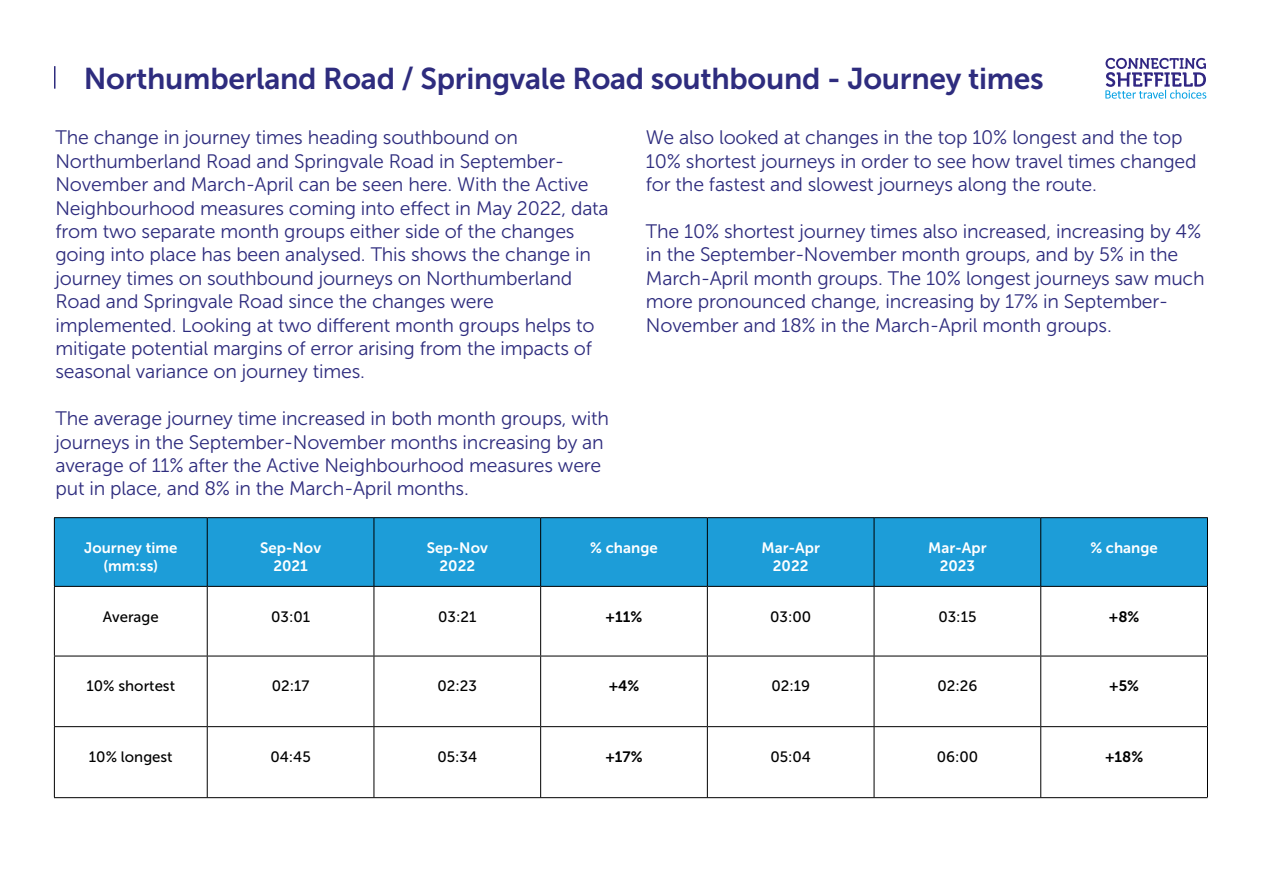
<style>
.page{position:relative;width:1263px;height:893px;background:#fff}
.page>*{position:absolute;margin:0;border:0;box-sizing:border-box;transform-origin:0 0}
.t1{font:30px "Museo Sans 700";letter-spacing:-.01em;color:#2e2c7e}
.t2{font:19.5px/23.4px "Museo Sans 300";letter-spacing:-.01em;color:#2e2c7e}
.t3{font:15px "Museo Sans 500";color:#000}
.t4{font:15px/18px "Museo Sans 700";color:#fff;text-align:center}
.t5{font:15px "Museo Sans 700";color:#000}
</style>
<div class="page">
<hr style="left:54px;top:66px;width:2px;height:23px;background:#2e2c7e">
<svg style="left:1105px;top:57px;width:101px;height:42px"></svg>
<div style="left:55px;top:518px;width:1152px;height:68px;background:#1d9dd8"></div>
<hr style="left:54px;top:517px;width:153px;height:1px;background:#000">
<hr style="left:207px;top:517px;width:167px;height:1px;background:#000">
<hr style="left:207px;top:518px;width:1px;height:68px;background:#000">
<hr style="left:374px;top:517px;width:167px;height:1px;background:#000">
<hr style="left:374px;top:518px;width:1px;height:68px;background:#000">
<hr style="left:541px;top:517px;width:166px;height:1px;background:#000">
<hr style="left:540px;top:518px;width:1px;height:68px;background:#000">
<hr style="left:707px;top:517px;width:167px;height:1px;background:#000">
<hr style="left:707px;top:518px;width:1px;height:68px;background:#000">
<hr style="left:874px;top:517px;width:167px;height:1px;background:#000">
<hr style="left:874px;top:518px;width:1px;height:68px;background:#000">
<hr style="left:1041px;top:517px;width:167px;height:1px;background:#000">
<hr style="left:1040px;top:518px;width:1px;height:68px;background:#000">
<hr style="left:1207px;top:518px;width:1px;height:68px;background:#000">
<hr style="left:54px;top:586px;width:153px;height:1px;background:#000">
<hr style="left:207px;top:586px;width:167px;height:1px;background:#000">
<hr style="left:374px;top:586px;width:167px;height:1px;background:#000">
<hr style="left:541px;top:586px;width:166px;height:1px;background:#000">
<hr style="left:707px;top:586px;width:167px;height:1px;background:#000">
<hr style="left:874px;top:586px;width:167px;height:1px;background:#000">
<hr style="left:1041px;top:586px;width:167px;height:1px;background:#000">
<hr style="left:207px;top:587px;width:1px;height:69px;background:#000">
<hr style="left:374px;top:587px;width:1px;height:69px;background:#000">
<hr style="left:540px;top:587px;width:1px;height:69px;background:#000">
<hr style="left:707px;top:587px;width:1px;height:69px;background:#000">
<hr style="left:874px;top:587px;width:1px;height:69px;background:#000">
<hr style="left:1040px;top:587px;width:1px;height:69px;background:#000">
<hr style="left:1207px;top:587px;width:1px;height:69px;background:#000">
<hr style="left:54px;top:656px;width:153px;height:1px;background:#000">
<hr style="left:207px;top:656px;width:167px;height:1px;background:#000">
<hr style="left:207px;top:656px;width:1px;height:70px;background:#000">
<hr style="left:374px;top:656px;width:167px;height:1px;background:#000">
<hr style="left:374px;top:656px;width:1px;height:70px;background:#000">
<hr style="left:541px;top:656px;width:166px;height:1px;background:#000">
<hr style="left:540px;top:656px;width:1px;height:70px;background:#000">
<hr style="left:707px;top:656px;width:167px;height:1px;background:#000">
<hr style="left:707px;top:656px;width:1px;height:70px;background:#000">
<hr style="left:874px;top:656px;width:167px;height:1px;background:#000">
<hr style="left:874px;top:656px;width:1px;height:70px;background:#000">
<hr style="left:1041px;top:656px;width:167px;height:1px;background:#000">
<hr style="left:1040px;top:656px;width:1px;height:70px;background:#000">
<hr style="left:1207px;top:656px;width:1px;height:70px;background:#000">
<hr style="left:207px;top:727px;width:1px;height:70px;background:#000">
<hr style="left:374px;top:727px;width:1px;height:70px;background:#000">
<hr style="left:540px;top:727px;width:1px;height:70px;background:#000">
<hr style="left:707px;top:727px;width:1px;height:70px;background:#000">
<hr style="left:874px;top:727px;width:1px;height:70px;background:#000">
<hr style="left:1040px;top:727px;width:1px;height:70px;background:#000">
<hr style="left:1207px;top:727px;width:1px;height:70px;background:#000">
<hr style="left:54px;top:726px;width:153px;height:1px;background:#000">
<hr style="left:207px;top:726px;width:167px;height:1px;background:#000">
<hr style="left:374px;top:726px;width:167px;height:1px;background:#000">
<hr style="left:541px;top:726px;width:166px;height:1px;background:#000">
<hr style="left:707px;top:726px;width:167px;height:1px;background:#000">
<hr style="left:874px;top:726px;width:167px;height:1px;background:#000">
<hr style="left:1041px;top:726px;width:167px;height:1px;background:#000">
<hr style="left:54px;top:587px;width:1px;height:69px;background:#000">
<hr style="left:54px;top:656px;width:1px;height:70px;background:#000">
<hr style="left:54px;top:727px;width:1px;height:70px;background:#000">
<hr style="left:54px;top:518px;width:1px;height:68px;background:#000">
<hr style="left:54px;top:797px;width:1153px;height:1px;background:#000">
<h1 class="t1" style="left:84px;top:62px;width:961px">Northumberland Road / Springvale Road southbound - Journey times</h1>
<p class="t2" style="left:56px;top:126px;width:555px">The change in journey times heading southbound on Northumberland Road and Springvale Road in September-November and March-April can be seen here. With the Active Neighbourhood measures coming into effect in May 2022, data from two separate month groups either side of the changes going into place has been analysed. This shows the change in journey times on southbound journeys on Northumberland Road and Springvale Road since the changes were implemented. Looking at two different month groups helps to mitigate potential margins of error arising from the impacts of seasonal variance on journey times.</p>
<p class="t2" style="left:56px;top:407px;width:555px">The average journey time increased in both month groups, with journeys in the September-November months increasing by an average of 11% after the Active Neighbourhood measures were put in place, and 8% in the March-April months.</p>
<p class="t2" style="left:646px;top:126px;width:552px">We also looked at changes in the top 10% longest and the top<br>10% shortest journeys in order to see how travel times changed for the fastest and slowest journeys along the route.</p>
<p class="t2" style="left:646px;top:220px;width:560px">The 10% shortest journey times also increased, increasing by 4% in the September-November month groups, and by 5% in the March-April month groups. The 10% longest journeys saw much more pronounced change, increasing by 17% in September-November and 18% in the March-April month groups.</p>
<p class="t4" style="left:84px;top:539px;width:95px">Journey time (mm:ss)</p>
<p class="t4" style="left:260px;top:539px;width:63px">Sep-Nov<br>2021</p>
<p class="t4" style="left:427px;top:539px;width:63px">Sep-Nov<br>2022</p>
<p class="t4" style="left:590px;top:539px;width:69px">% change</p>
<p class="t4" style="left:761px;top:539px;width:60px">Mar-Apr<br>2022</p>
<p class="t4" style="left:928px;top:539px;width:60px">Mar-Apr<br>2023</p>
<p class="t4" style="left:1090px;top:539px;width:69px">% change</p>
<p class="t3" style="left:103px;top:608px;width:57px">Average</p>
<p class="t3" style="left:271px;top:608px;width:40px">03:01</p>
<p class="t3" style="left:438px;top:608px;width:40px">03:21</p>
<p class="t5" style="left:606px;top:608px;width:38px">+11%</p>
<p class="t3" style="left:770px;top:608px;width:43px">03:00</p>
<p class="t3" style="left:938px;top:608px;width:40px">03:15</p>
<p class="t5" style="left:1109px;top:608px;width:32px">+8%</p>
<p class="t3" style="left:87px;top:678px;width:90px">10% shortest</p>
<p class="t3" style="left:272px;top:678px;width:39px">02:17</p>
<p class="t3" style="left:438px;top:678px;width:41px">02:23</p>
<p class="t5" style="left:609px;top:678px;width:32px">+4%</p>
<p class="t3" style="left:771px;top:678px;width:40px">02:19</p>
<p class="t3" style="left:937px;top:678px;width:41px">02:26</p>
<p class="t5" style="left:1109px;top:678px;width:31px">+5%</p>
<p class="t3" style="left:89px;top:748px;width:85px">10% longest</p>
<p class="t3" style="left:270px;top:748px;width:42px">04:45</p>
<p class="t3" style="left:437px;top:748px;width:41px">05:34</p>
<p class="t5" style="left:605px;top:748px;width:39px">+17%</p>
<p class="t3" style="left:770px;top:748px;width:42px">05:04</p>
<p class="t3" style="left:937px;top:748px;width:43px">06:00</p>
<p class="t5" style="left:1105px;top:748px;width:40px">+18%</p>
</div>
